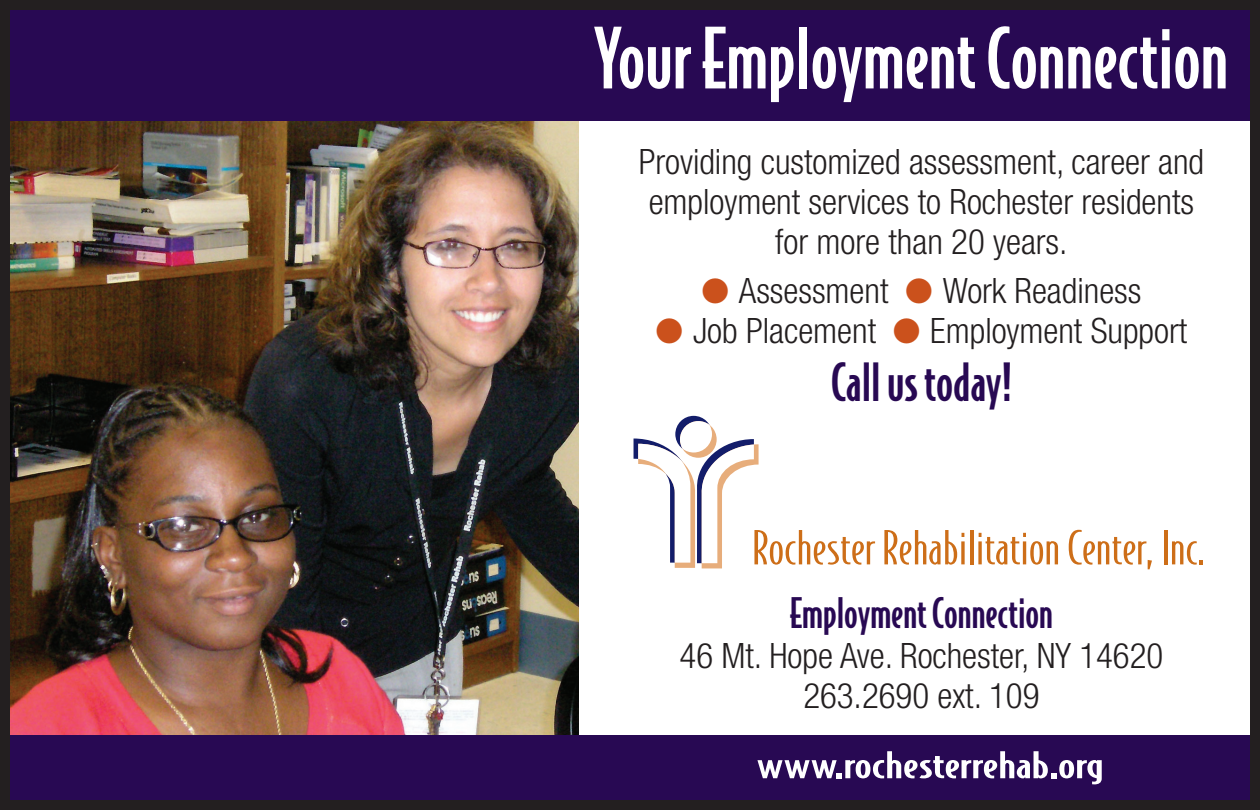
<style>
.page{position:relative;width:1260px;height:810px;background:#fff}
.page>*{position:absolute;margin:0;border:0;box-sizing:border-box;transform-origin:0 0}
.t1{font:500 80px "Bodega Sans";color:#fff}
.t2{font:500 50px "Bodega Sans";color:#280953}
.t3{font:500 40px "Bodega Sans";color:#280953}
.t4{font:300 condensed 35px/40px "Helvetica Neue";color:#231f20;text-align:center}
.t5{font:500 35px "Bodega Sans";color:#fff;scale:1.45 1}
.s1{color:#cb511c}
</style>
<div class="page">
<img style="left:11px;top:120px;width:568px;height:616px">
<div style="left:0;top:0;width:1260px;height:120px;background:#280953"></div>
<div style="left:0;top:736px;width:1260px;height:74px;background:#280953"></div>
<div style="left:0;top:0;width:1260px;height:810px;border:10px solid #231f20"></div>
<div style="left:675px;top:416px;width:37px;height:37px;background:#131d6a;border-radius:50%"></div>
<svg style="left:634px;top:421px;width:241px;height:147px"></svg>
<svg style="left:884px;top:530px;width:80px;height:35px"></svg>
<svg style="left:961px;top:541px;width:4px;height:23px"></svg>
<hr style="left:970px;top:530px;width:3px;height:34px;background:#cd6e18">
<hr style="left:978px;top:541px;width:4px;height:23px;background:#e0a672">
<svg style="left:979px;top:533px;width:79px;height:32px"></svg>
<svg style="left:1069px;top:530px;width:83px;height:39px"></svg>
<hr style="left:1164px;top:530px;width:3px;height:34px;background:#cd6e18">
<svg style="left:1172px;top:541px;width:31px;height:24px"></svg>
<h1 class="t1" style="left:594px;top:27px;width:636px">Your Employment Connection</h1>
<p class="t4" style="left:639px;top:145px;width:567px">Providing customized assessment, career and employment services to Rochester residents for more than 20 years.</p>
<p class="t4" style="left:701px;top:274px;width:441px"><span class="s1">●</span> Assessment <span class="s1">●</span> Work Readiness</p>
<p class="t4" style="left:656px;top:314px;width:533px"><span class="s1">●</span> Job Placement <span class="s1">●</span> Employment Support</p>
<h2 class="t2" style="left:831px;top:362px;width:183px">Call us today!</h2>
<p class="t3" style="left:790px;top:597px;width:265px">Employment Connection</p>
<p class="t4" style="left:680px;top:639px;width:485px">46 Mt. Hope Ave. Rochester, NY 14620<br>263.2690 ext. 109</p>
<p class="t5" style="left:757px;top:751px;width:240px">www.rochesterrehab.org</p>
</div>
